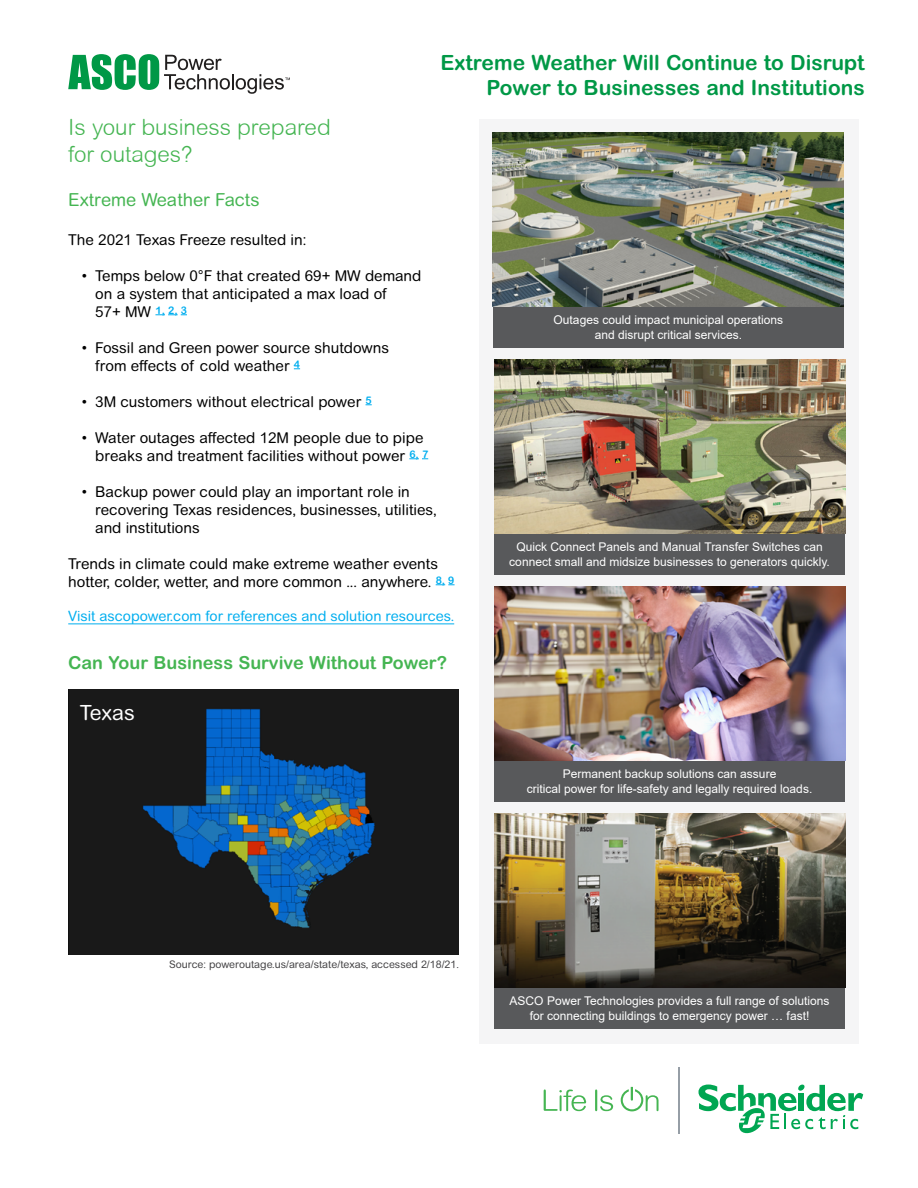
<style>
.page{position:relative;width:918px;height:1188px;background:#fff}
.page>*{position:absolute;margin:0;border:0;box-sizing:border-box;transform-origin:0 0}
.t1{font:300 22.5px/27px "Arial Rounded MT";color:#45b552}
.t2{font:700 21px/25.2px "Arial Rounded MT Pro";color:#009846;text-align:right}
.t3{font:21px "Arial Rounded MT Pro";color:#fff}
.t4{font:700 18px "Arial Rounded MT Pro";color:#45b552}
.t5{font:18px "Arial Rounded MT Pro";color:#45b552}
.t6{font:15px/18px "Arial Rounded MT Pro";color:#000}
.t7{font:14.25px "Arial Rounded MT Pro";color:#00aeef}
.t8{font:12px/14.4px "Arial";color:#fff;text-align:center}
.t9{font:10.5px "Arial Rounded MT Pro";color:#414042}
</style>
<div class="page">
<div style="left:479px;top:119px;width:379px;height:924px;background:#f5f5f6"></div>
<svg style="left:544px;top:1090px;width:42px;height:21px"></svg>
<svg style="left:595px;top:1090px;width:18px;height:21px"></svg>
<svg style="left:621px;top:1087px;width:38px;height:24px"></svg>
<svg style="left:698px;top:1084px;width:165px;height:50px"></svg>
<hr style="left:678px;top:1068px;width:1px;height:66px;background:#969ea6">
<svg style="left:68px;top:54px;width:222px;height:40px"></svg>
<svg style="left:155px;top:315px;width:32px;height:1px"></svg>
<svg style="left:409px;top:459px;width:19px;height:1px"></svg>
<svg style="left:436px;top:585px;width:19px;height:1px"></svg>
<hr style="left:68px;top:623px;width:386px;height:1px;background:#00aeef">
<img style="left:68px;top:689px;width:391px;height:265px">
<img style="left:493px;top:132px;width:351px;height:175px">
<div style="left:493px;top:307px;width:351px;height:41px;background:#58595b"></div>
<img style="left:494px;top:359px;width:351px;height:175px">
<div style="left:494px;top:534px;width:351px;height:41px;background:#58595b"></div>
<img style="left:494px;top:586px;width:351px;height:175px">
<div style="left:494px;top:761px;width:351px;height:41px;background:#58595b"></div>
<img style="left:494px;top:813px;width:351px;height:175px">
<div style="left:494px;top:988px;width:351px;height:41px;background:#58595b"></div>
<h2 class="t2" style="left:441px;top:50px;width:426px">Extreme Weather Will Continue to Disrupt<br>Power to Businesses and Institutions</h2>
<h1 class="t1" style="left:68px;top:114px;width:264px">Is your business prepared for outages?</h1>
<p class="t5" style="left:68px;top:189px;width:193px">Extreme Weather Facts</p>
<p class="t6" style="left:68px;top:231px;width:240px">The 2021 Texas Freeze resulted in:</p>
<p class="t6" style="left:95px;top:267px;width:328px;text-indent:-14px">• Temps below 0°F that created 69+ MW demand on a system that anticipated a max load of<br>57+ MW <sup>1,</sup> <sup>2,</sup> <sup>3</sup></p>
<p class="t6" style="left:95px;top:339px;width:295px;text-indent:-14px">• Fossil and Green power source shutdowns from effects of cold weather <sup>4</sup></p>
<p class="t6" style="left:82px;top:393px;width:292px">• 3M customers without electrical power <sup>5</sup></p>
<p class="t6" style="left:95px;top:429px;width:334px;text-indent:-14px">• Water outages affected 12M people due to pipe breaks and treatment facilities without power <sup>6,</sup> <sup>7</sup></p>
<p class="t6" style="left:95px;top:483px;width:343px;text-indent:-14px">• Backup power could play an important role in recovering Texas residences, businesses, utilities, and institutions</p>
<p class="t6" style="left:68px;top:555px;width:388px">Trends in climate could make extreme weather events hotter, colder, wetter, and more common ... anywhere. <sup>8,</sup> <sup>9</sup></p>
<p class="t7" style="left:68px;top:608px;width:387px">Visit ascopower.com for references and solution resources.</p>
<p class="t4" style="left:68px;top:652px;width:380px">Can Your Business Survive Without Power?</p>
<h2 class="t3" style="left:80px;top:700px;width:56px">Texas</h2>
<p class="t8" style="left:554px;top:313px;width:231px">Outages could impact municipal operations and disrupt critical services.</p>
<p class="t8" style="left:509px;top:540px;width:322px">Quick Connect Panels and Manual Transfer Switches can connect small and midsize businesses to generators quickly.</p>
<p class="t8" style="left:527px;top:767px;width:287px">Permanent backup solutions can assure<br>critical power for life-safety and legally required loads.</p>
<p class="t9" style="left:169px;top:959px;width:291px">Source: poweroutage.us/area/state/texas, accessed 2/18/21.</p>
<p class="t8" style="left:510px;top:994px;width:321px">ASCO Power Technologies provides a full range of solutions for connecting buildings to emergency power … fast!</p>
</div>
